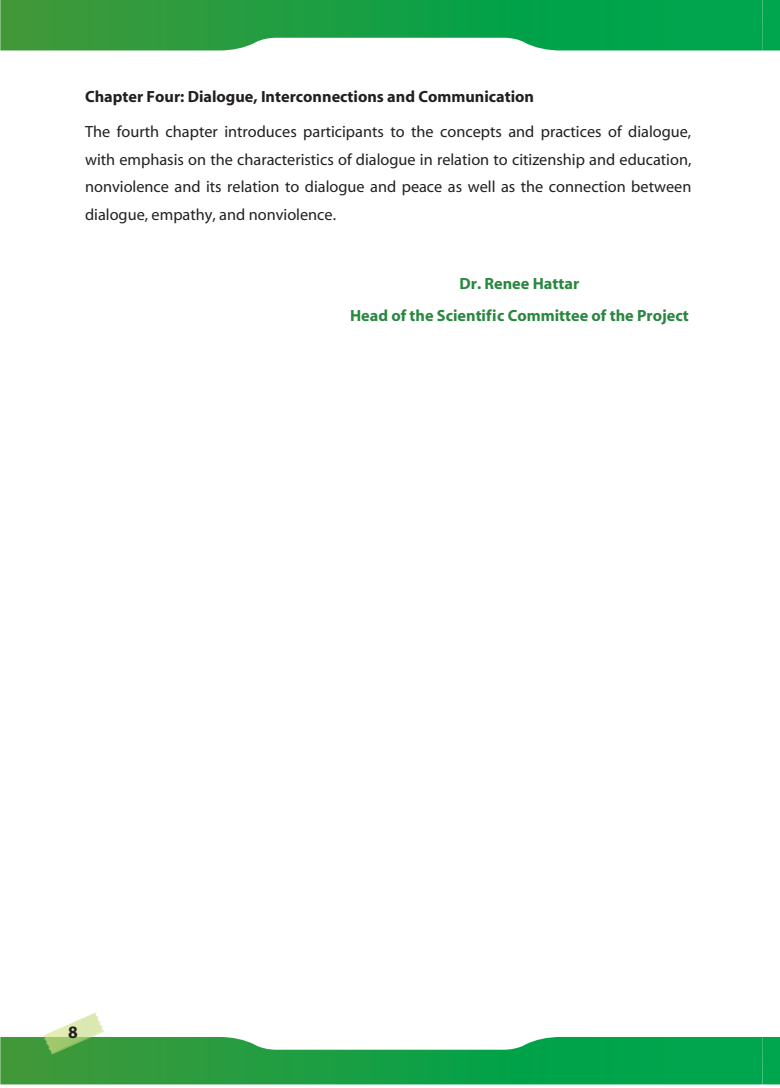
<style>
.page{position:relative;width:780px;height:1088px;background:#fff}
.page>*{position:absolute;margin:0;border:0;box-sizing:border-box;transform-origin:0 0}
.t1{font:700 17.5px "Myriad Pro";color:#231f20}
.t2{font:16.25px/27.5px "Myriad Roman";color:#231f20;text-align:justify}
.t3{font:700 16.25px/32.1px "Myriad";color:#298740;text-align:center}
.t4{font:700 16.25px "Myriad";color:#231f20}
</style>
<div class="page">
<svg style="left:0;top:1037px;width:762px;height:47px;background:#2fa957"></svg>
<svg style="left:762px;top:0;width:18px;height:50px"></svg>
<svg style="left:762px;top:1037px;width:18px;height:47px"></svg>
<svg style="left:0;top:0;width:762px;height:50px;background:#2da755"></svg>
<svg style="left:43px;top:1012px;width:62px;height:42px"></svg>
<p class="t4" style="left:85px;top:89px;width:450px">Chapter Four: Dialogue, Interconnections and Communication</p>
<p class="t2" style="left:85px;top:119px;width:607px">The fourth chapter introduces participants to the concepts and practices of dialogue, with emphasis on the characteristics of dialogue in relation to citizenship and education, nonviolence and its relation to dialogue and peace as well as the connection between dialogue, empathy, and nonviolence.</p>
<p class="t3" style="left:350px;top:268px;width:340px">Dr. Renee Hattar<br>Head of the Scientific Committee of the Project</p>
<p class="t1" style="left:68px;top:1021px;width:11px">8</p>
</div>
